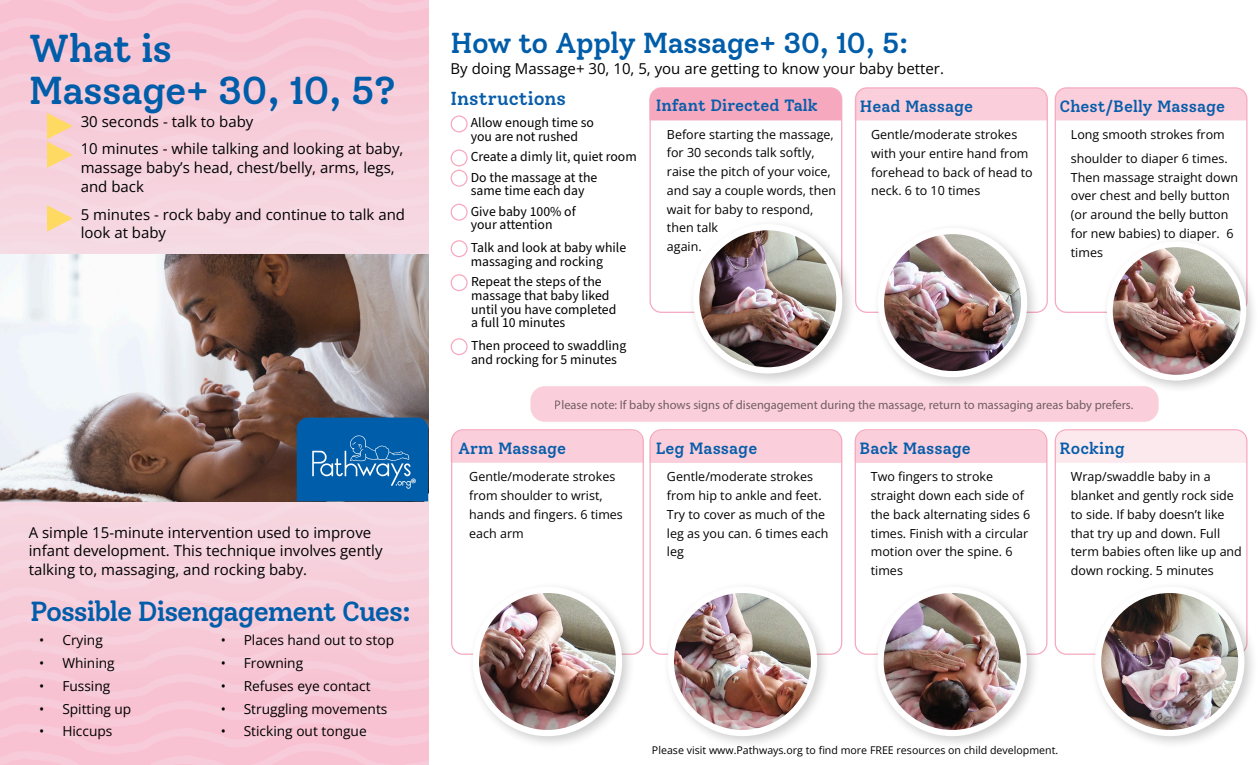
<style>
.page{position:relative;width:1260px;height:765px;background:#fff}
.page>*{position:absolute;margin:0;border:0;box-sizing:border-box;transform-origin:0 0}
.t1{font:500 38.75px "Solway";letter-spacing:-.02em;color:#005da9}
.t2{font:500 28.75px "Solway";letter-spacing:-.02em;color:#005da9}
.t3{font:500 27.5px "Solway";letter-spacing:-.04em;color:#005da9}
.t4{font:500 18.75px "Solway";color:#075daa}
.t5{font:500 16.25px "Solway";color:#075daa}
.parent_stories{font:15px/18.8px "Open Sans";color:#000}
.chart_content{font:13.75px/13.8px "Source Sans Pro";color:#000}
.t6{font:13.75px "Open Sans";color:#000}
.t7{font:12.5px/18.8px "Open Sans";color:#000}
.t8{font:12.5px "Myriad Pro";color:#000}
.parent_stories-2{font:700 11.88px "Source Sans Pro";color:#fff}
.chart_content-2{font:10.62px "Open Sans";color:#000}
</style>
<div class="page">
<div style="left:650px;top:430px;width:192px;height:33px;background:#facfdb"></div>
<div style="left:650px;top:88px;width:192px;height:32px;background:#f6a8be"></div>
<div style="left:0;top:436px;width:428px;height:263px;background:#f7cedb"></div>
<div style="left:0;top:35px;width:428px;height:245px;background:linear-gradient(to right,#f6d0dc,#f6d0dc)"></div>
<img style="left:0;top:255px;width:428px;height:246px">
<svg style="left:451px;top:116px;width:16px;height:16px"></svg>
<div style="left:451px;top:115px;width:17px;height:17px;border:1px solid #f6a8be;border-radius:50%"></div>
<svg style="left:451px;top:150px;width:16px;height:16px"></svg>
<div style="left:451px;top:149px;width:17px;height:17px;border:1px solid #f6a8be;border-radius:50%"></div>
<div style="left:451px;top:170px;width:17px;height:17px;border:1px solid #f6a8be;border-radius:50%"></div>
<div style="left:451px;top:204px;width:17px;height:17px;border:1px solid #f6a8be;border-radius:50%"></div>
<div style="left:451px;top:240px;width:17px;height:17px;border:1px solid #f6a8be;border-radius:50%"></div>
<div style="left:451px;top:274px;width:17px;height:17px;border:1px solid #f6a8be;border-radius:50%"></div>
<div style="left:451px;top:338px;width:17px;height:17px;border:1px solid #f6a8be;border-radius:50%"></div>
<div style="left:453px;top:431px;width:189px;height:32px;background:#facfdb"></div>
<div style="left:650px;top:429px;width:192px;height:226px;border:1px solid #f6a8be;border-radius:11px"></div>
<div style="left:662px;top:581px;width:169px;height:169px;background:#000;opacity:.2"></div>
<img style="left:671px;top:590px;width:143px;height:143px;border-radius:72px">
<div style="left:668px;top:587px;width:149px;height:149px;border:6px solid #fff;border-radius:50%"></div>
<div style="left:855px;top:430px;width:192px;height:33px;background:#facfdb"></div>
<div style="left:855px;top:429px;width:192px;height:226px;border:1px solid #f6a8be;border-radius:11px"></div>
<div style="left:872px;top:581px;width:169px;height:169px;background:#000;opacity:.2"></div>
<img style="left:881px;top:590px;width:143px;height:140px">
<div style="left:877px;top:587px;width:150px;height:149px;border:6px solid #fff;border-radius:50%"></div>
<div style="left:650px;top:87px;width:192px;height:226px;border:1px solid #f6a8be;border-radius:11px"></div>
<div style="left:687px;top:218px;width:169px;height:169px;background:#000;opacity:.2"></div>
<img style="left:696px;top:229px;width:143px;height:140px">
<div style="left:693px;top:224px;width:149px;height:149px;border:6px solid #fff;border-radius:50%"></div>
<div style="left:1055px;top:430px;width:192px;height:33px;background:#fce9ee"></div>
<div style="left:1055px;top:429px;width:192px;height:226px;border:1px solid #f6a8be;border-radius:11px"></div>
<div style="left:1089px;top:581px;width:169px;height:169px;background:#000;opacity:.2"></div>
<img style="left:1098px;top:590px;width:143px;height:143px;border-radius:72px">
<div style="left:1095px;top:587px;width:149px;height:149px;border:6px solid #fff;border-radius:50%"></div>
<svg style="left:297px;top:418px;width:131px;height:83px;background:#1067ad"></svg>
<div style="left:857px;top:89px;width:189px;height:31px;background:#facfdb"></div>
<div style="left:855px;top:87px;width:193px;height:226px;border:1px solid #f6a8be;border-radius:11px"></div>
<div style="left:872px;top:222px;width:169px;height:169px;background:#000;opacity:.2"></div>
<img style="left:881px;top:231px;width:143px;height:142px">
<div style="left:878px;top:228px;width:149px;height:149px;border:6px solid #fff;border-radius:50%"></div>
<div style="left:1055px;top:88px;width:192px;height:32px;background:#facfdb"></div>
<div style="left:451px;top:429px;width:193px;height:226px;border:1px solid #f6a8be;border-radius:11px"></div>
<div style="left:467px;top:581px;width:169px;height:169px;background:#000;opacity:.2"></div>
<img style="left:476px;top:590px;width:143px;height:143px;border-radius:72px">
<div style="left:473px;top:587px;width:149px;height:149px;border:6px solid #fff;border-radius:50%"></div>
<svg style="left:47px;top:113px;width:26px;height:55px"></svg>
<svg style="left:47px;top:205px;width:26px;height:27px"></svg>
<div style="left:530px;top:386px;width:629px;height:36px;background:#facfdb;border-radius:14px"></div>
<div style="left:1055px;top:87px;width:192px;height:226px;border:1px solid #f6a8be;border-radius:11px"></div>
<div style="left:1102px;top:236px;width:157px;height:157px;background:#000;opacity:.2"></div>
<img style="left:1110px;top:244px;width:133px;height:134px;border-radius:67px">
<div style="left:1107px;top:241px;width:139px;height:140px;border:6px solid #fff;border-radius:50%"></div>
<p class="t1" style="left:29px;top:24px;width:145px">What is</p>
<p class="t1" style="left:29px;top:67px;width:369px">Massage+ 30, 10, 5?</p>
<p class="parent_stories" style="left:81px;top:112px;width:174px">30 seconds - talk to baby</p>
<p class="parent_stories" style="left:81px;top:139px;width:324px">10 minutes - while talking and looking at baby, massage baby’s head, chest/belly, arms, legs, and back</p>
<p class="parent_stories" style="left:81px;top:205px;width:326px">5 minutes - rock baby and continue to talk and look at baby</p>
<p class="parent_stories" style="left:29px;top:522px;width:355px">A simple 15-minute intervention used to improve infant development. This technique involves gently talking to, massaging, and rocking baby.</p>
<p class="parent_stories-2" style="left:411px;top:475px;width:7px">®</p>
<p class="t3" style="left:30px;top:594px;width:383px">Possible Disengagement Cues:</p>
<p class="t6" style="left:39px;top:631px;width:65px">• Crying</p>
<p class="t6" style="left:39px;top:654px;width:77px">• Whining</p>
<p class="t6" style="left:39px;top:676px;width:73px">• Fussing</p>
<p class="t6" style="left:39px;top:699px;width:94px">• Spitting up</p>
<p class="t6" style="left:39px;top:722px;width:75px">• Hiccups</p>
<p class="t6" style="left:221px;top:631px;width:175px">• Places hand out to stop</p>
<p class="t6" style="left:221px;top:654px;width:84px">• Frowning</p>
<p class="t6" style="left:221px;top:676px;width:151px">• Refuses eye contact</p>
<p class="t6" style="left:221px;top:699px;width:168px">• Struggling movements</p>
<p class="t6" style="left:221px;top:722px;width:148px">• Sticking out tongue</p>
<p class="t2" style="left:451px;top:26px;width:460px">How to Apply Massage+ 30, 10, 5:</p>
<p class="parent_stories" style="left:451px;top:59px;width:495px">By doing Massage+ 30, 10, 5, you are getting to know your baby better.</p>
<p class="t4" style="left:451px;top:87px;width:117px">Instructions</p>
<p class="chart_content" style="left:471px;top:116px;width:125px">Allow enough time so you are not rushed</p>
<p class="chart_content" style="left:471px;top:150px;width:168px">Create a dimly lit, quiet room</p>
<p class="chart_content" style="left:471px;top:171px;width:128px">Do the massage at the same time each day</p>
<p class="chart_content" style="left:471px;top:205px;width:106px">Give baby 100% of your attention</p>
<p class="chart_content" style="left:471px;top:241px;width:157px">Talk and look at baby while massaging and rocking</p>
<p class="chart_content" style="left:471px;top:275px;width:147px">Repeat the steps of the massage that baby liked until you have completed a full 10 minutes</p>
<p class="chart_content" style="left:471px;top:339px;width:157px">Then proceed to swaddling and rocking for 5 minutes</p>
<p class="t5" style="left:656px;top:96px;width:164px">Infant Directed Talk</p>
<p class="t7" style="left:667px;top:124px;width:171px">Before starting the massage, for 30 seconds talk softly, raise the pitch of your voice, and say a couple words, then wait for baby to respond, then talk<br>again.</p>
<p class="t5" style="left:860px;top:96px;width:115px">Head Massage</p>
<p class="t7" style="left:871px;top:125px;width:163px">Gentle/moderate strokes with your entire hand from forehead to back of head to neck. 6 to 10 times</p>
<p class="t5" style="left:1060px;top:96px;width:167px">Chest/Belly Massage</p>
<p class="t7" style="left:1071px;top:122px;width:158px;line-height:23.8px">Long smooth strokes from shoulder to diaper 6 times.</p>
<p class="t7" style="left:1071px;top:167px;width:169px">Then massage straight down over chest and belly button (or around the belly button for new babies) to diaper. 6 times</p>
<p class="t8" style="left:555px;top:397px;width:580px">Please note: If baby shows signs of disengagement during the massage, return to massaging areas baby prefers.</p>
<p class="t5" style="left:458px;top:438px;width:110px">Arm Massage</p>
<p class="t7" style="left:469px;top:467px;width:155px">Gentle/moderate strokes from shoulder to wrist, hands and fingers. 6 times each arm</p>
<p class="t5" style="left:656px;top:438px;width:103px">Leg Massage</p>
<p class="t7" style="left:667px;top:467px;width:163px">Gentle/moderate strokes from hip to ankle and feet.<br>Try to cover as much of the leg as you can. 6 times each leg</p>
<p class="t5" style="left:860px;top:438px;width:113px">Back Massage</p>
<p class="t7" style="left:871px;top:467px;width:161px">Two fingers to stroke straight down each side of the back alternating sides 6 times. Finish with a circular motion over the spine. 6 times</p>
<p class="t5" style="left:1060px;top:438px;width:67px">Rocking</p>
<p class="t7" style="left:1071px;top:467px;width:173px">Wrap/swaddle baby in a blanket and gently rock side to side. If baby doesn’t like that try up and down. Full term babies often like up and down rocking. 5 minutes</p>
<p class="chart_content-2" style="left:652px;top:743px;width:408px">Please visit www.Pathways.org to find more FREE resources on child development.</p>
</div>
